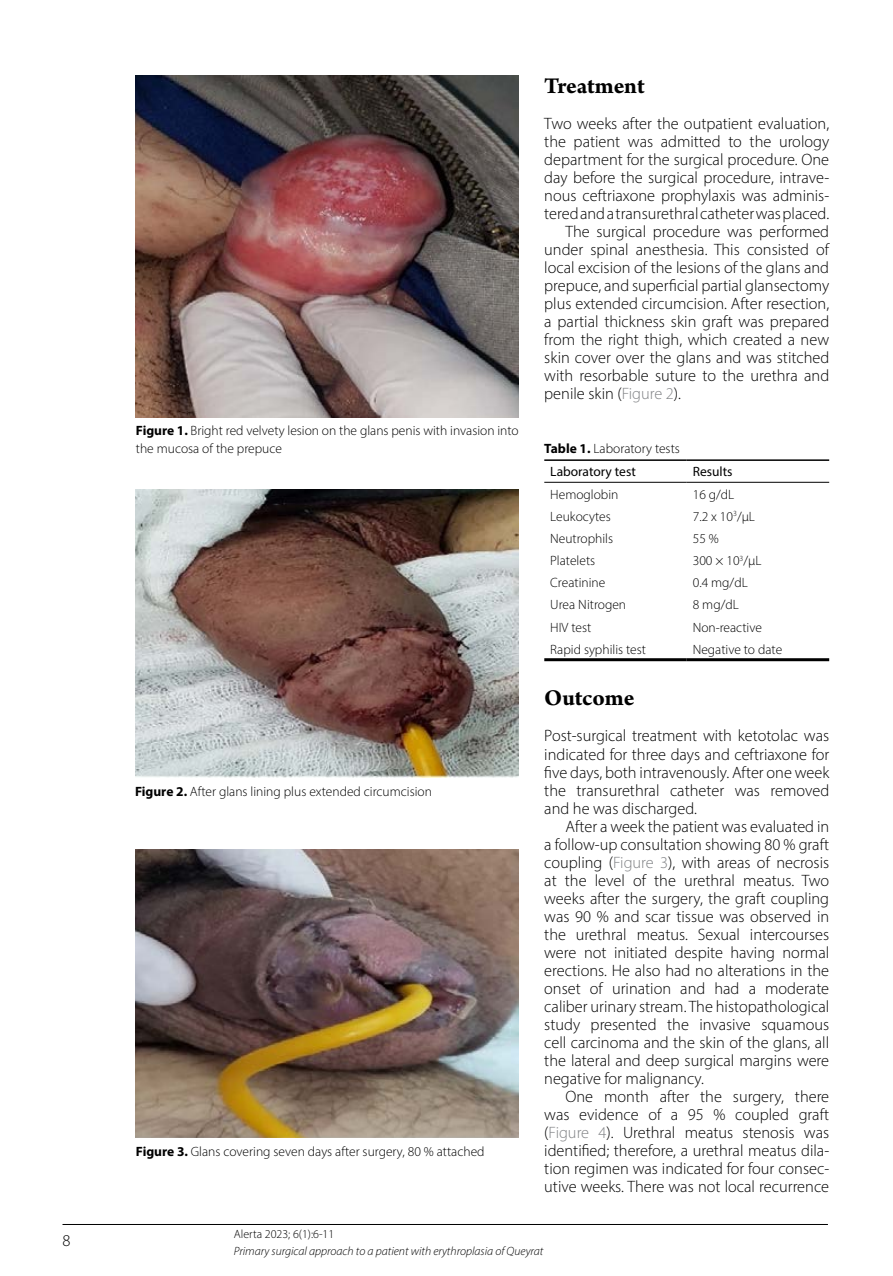
<style>
.page{position:relative;width:893px;height:1276px;background:#fff}
.page>*{position:absolute;margin:0;border:0;box-sizing:border-box;transform-origin:0 0}
.t1{font:700 24px "Arno Pro";letter-spacing:-.005em;color:#000}
.t2{font:300 16.5px/18px "Myriad Pro";color:#000;text-align:justify}
.t3{font:300 13.5px/22.8px "Myriad Pro";color:#000}
.t4{font:13.5px "Myriad Pro";color:#000}
.t5{font:italic 300 12px "Myriad Pro";color:#000}
.t6{font:300 12px "Myriad Pro";color:#000}
.s1{font-weight:700}
.s2{color:#808285}
.s3{font-weight:400}
</style>
<div class="page">
<hr style="left:63px;top:1224px;width:765px;height:1px;background:#000">
<svg style="left:544px;top:481px;width:285px;height:1px"></svg>
<hr style="left:544px;top:482px;width:143px;height:1px;background:#000">
<hr style="left:687px;top:482px;width:142px;height:1px;background:#000">
<hr style="left:544px;top:459px;width:143px;height:2px;background:#000">
<hr style="left:687px;top:459px;width:142px;height:2px;background:#000">
<hr style="left:544px;top:658px;width:143px;height:3px;background:#000">
<hr style="left:687px;top:658px;width:142px;height:3px;background:#000">
<img style="left:136px;top:75px;width:383px;height:342px">
<img style="left:135px;top:489px;width:384px;height:288px">
<img style="left:135px;top:849px;width:384px;height:288px">
<p class="t3" style="left:136px;top:422px;width:384px;line-height:18px"><span class="s1">Figure 1.</span> Bright red velvety lesion on the glans penis with invasion into the mucosa of the prepuce</p>
<p class="t3" style="left:135px;top:779px;width:298px"><span class="s1">Figure 2.</span> After glans lining plus extended circumcision</p>
<p class="t3" style="left:136px;top:1139px;width:350px"><span class="s1">Figure 3.</span> Glans covering seven days after surgery, 80 % attached</p>
<h1 class="t1" style="left:544px;top:72px;width:102px">Treatment</h1>
<p class="t2" style="left:544px;top:115px;width:286px">Two weeks after the outpatient evaluation,</p>
<p class="t2" style="left:544px;top:133px;width:286px">the patient was admitted to the urology</p>
<p class="t2" style="left:544px;top:151px;width:286px">department for the surgical procedure. One</p>
<p class="t2" style="left:544px;top:169px;width:286px">day before the surgical procedure, intrave-</p>
<p class="t2" style="left:544px;top:187px;width:286px">nous ceftriaxone prophylaxis was adminis-</p>
<p class="t2" style="left:544px;top:205px;width:286px">tered and a transurethral catheter was placed.</p>
<p class="t2" style="left:566px;top:223px;width:265px">The surgical procedure was performed</p>
<p class="t2" style="left:544px;top:241px;width:286px">under spinal anesthesia. This consisted of</p>
<p class="t2" style="left:544px;top:259px;width:286px">local excision of the lesions of the glans and</p>
<p class="t2" style="left:544px;top:277px;width:286px">prepuce, and superficial partial glansectomy</p>
<p class="t2" style="left:544px;top:295px;width:286px">plus extended circumcision. After resection,</p>
<p class="t2" style="left:544px;top:313px;width:286px">a partial thickness skin graft was prepared</p>
<p class="t2" style="left:544px;top:331px;width:286px">from the right thigh, which created a new</p>
<p class="t2" style="left:544px;top:349px;width:286px">skin cover over the glans and was stitched</p>
<p class="t2" style="left:544px;top:367px;width:286px">with resorbable suture to the urethra and</p>
<p class="t2" style="left:544px;top:385px;width:138px">penile skin (<span class="s2">Figure 2</span>).</p>
<p class="t3" style="left:550px;top:437px;width:131px;text-indent:-6px"><span class="s1">Table 1.</span> Laboratory tests<br><span class="s3">Laboratory test</span></p>
<p class="t4" style="left:693px;top:463px;width:41px">Results</p>
<p class="t3" style="left:550px;top:483px;width:70px">Hemoglobin</p>
<p class="t3" style="left:693px;top:483px;width:43px">16 g/dL</p>
<p class="t3" style="left:550px;top:505px;width:62px">Leukocytes</p>
<p class="t3" style="left:693px;top:505px;width:64px">7.2 x 10<sup>3</sup>/µL</p>
<p class="t3" style="left:550px;top:527px;width:64px">Neutrophils</p>
<p class="t3" style="left:693px;top:527px;width:28px">55 %</p>
<p class="t3" style="left:550px;top:549px;width:46px">Platelets</p>
<p class="t3" style="left:693px;top:549px;width:70px">300 × 10<sup>3</sup>/µL</p>
<p class="t3" style="left:550px;top:571px;width:57px">Creatinine</p>
<p class="t3" style="left:693px;top:571px;width:57px">0.4 mg/dL</p>
<p class="t3" style="left:550px;top:593px;width:77px">Urea Nitrogen</p>
<p class="t3" style="left:693px;top:593px;width:48px">8 mg/dL</p>
<p class="t3" style="left:550px;top:615px;width:43px">HIV test</p>
<p class="t3" style="left:693px;top:615px;width:71px">Non-reactive</p>
<p class="t3" style="left:550px;top:637px;width:97px">Rapid syphilis test</p>
<p class="t3" style="left:693px;top:637px;width:91px">Negative to date</p>
<h1 class="t1" style="left:544px;top:684px;width:92px">Outcome</h1>
<p class="t2" style="left:544px;top:727px;width:286px">Post-surgical treatment with ketotolac was indicated for three days and ceftriaxone for five days, both intravenously. After one week the transurethral catheter was removed and he was discharged.</p>
<p class="t2" style="left:544px;top:817px;width:286px;text-indent:21px">After a week the patient was evaluated in a follow-up consultation showing 80 % graft coupling (<span class="s2">Figure 3</span>), with areas of necrosis at the level of the urethral meatus. Two weeks after the surgery, the graft coupling was 90 % and scar tissue was observed in the urethral meatus. Sexual intercourses were not initiated despite having normal erections. He also had no alterations in the onset of urination and had a moderate caliber urinary stream. The histopathological study presented the invasive squamous cell carcinoma and the skin of the glans, all the lateral and deep surgical margins were negative for malignancy.</p>
<p class="t2" style="left:544px;top:1087px;width:286px;text-indent:21px">One month after the surgery, there was evidence of a 95 % coupled graft (<span class="s2">Figure 4</span>). Urethral meatus stenosis was identified; therefore, a urethral meatus dila&shy;tion regimen was indicated for four consec&shy;utive weeks. There was not local recurrence</p>
<p class="t2" style="left:63px;top:1231px;width:10px">8</p>
<p class="t6" style="left:234px;top:1227px;width:102px">Alerta 2023; 6(1):6-11</p>
<p class="t5" style="left:234px;top:1243px;width:311px">Primary surgical approach to a patient with erythroplasia of Queyrat</p>
</div>
